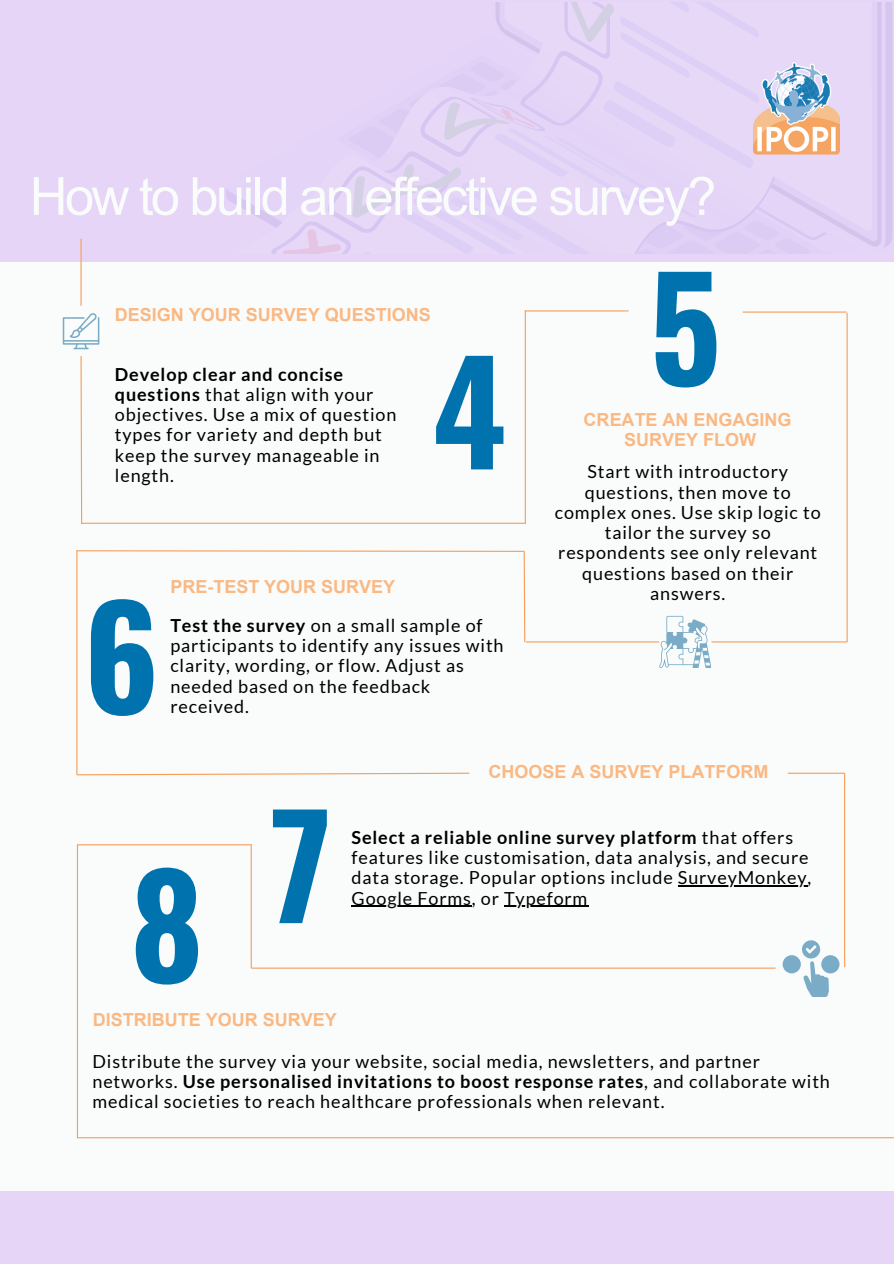
<style>
.page{position:relative;width:894px;height:1264px;background:#fff}
.page>*{position:absolute;margin:0;border:0;box-sizing:border-box;transform-origin:0 0}
.t1{font:700 140.1px "Oswald";color:#0073ae}
.t2{font:52.5px "Arial";letter-spacing:-.05em;color:#f9fcfb}
.t3{font:18px/20.2px "Lato";letter-spacing:.045em;color:#000}
.t4{font:700 18px/20.2px "Arial";color:#fbb883;text-align:center}
.s1{font-weight:700}
</style>
<div class="page">
<div style="left:0;top:0;width:893px;height:1263px;background:#f9fcfb"></div>
<div style="left:0;top:0;width:893px;height:262px;background:#e6d5f7"></div>
<div style="left:0;top:1191px;width:893px;height:72px;background:#e6d5f7"></div>
<svg style="left:80px;top:356px;width:3px;height:166px"></svg>
<hr style="left:81px;top:522px;width:444px;height:2px;background:#f89d57">
<hr style="left:524px;top:310px;width:1px;height:214px;background:#f89d57">
<hr style="left:524px;top:310px;width:104px;height:1px;background:#f89d57">
<hr style="left:742px;top:311px;width:104px;height:1px;background:#f89d57">
<hr style="left:846px;top:312px;width:1px;height:330px;background:#f89d57">
<hr style="left:525px;top:641px;width:134px;height:1px;background:#f89d57">
<svg style="left:77px;top:550px;width:448px;height:93px"></svg>
<hr style="left:711px;top:641px;width:135px;height:1px;background:#f89d57">
<hr style="left:80px;top:239px;width:2px;height:67px;background:#f89d57">
<hr style="left:76px;top:550px;width:1px;height:224px;background:#f89d57">
<svg style="left:76px;top:772px;width:394px;height:4px"></svg>
<hr style="left:787px;top:772px;width:57px;height:1px;background:#f89d57">
<hr style="left:843px;top:773px;width:2px;height:194px;background:#f89d57">
<hr style="left:251px;top:967px;width:524px;height:1px;background:#f89d57">
<hr style="left:250px;top:844px;width:2px;height:124px;background:#f89d57">
<hr style="left:77px;top:844px;width:175px;height:1px;background:#f89d57">
<hr style="left:77px;top:844px;width:1px;height:294px;background:#f89d57">
<hr style="left:77px;top:1137px;width:816px;height:1px;background:#f89d57">
<svg style="left:80px;top:3px;width:812px;height:250px"></svg>
<svg style="left:63px;top:313px;width:36px;height:36px"></svg>
<svg style="left:659px;top:616px;width:51px;height:51px"></svg>
<svg style="left:782px;top:940px;width:57px;height:56px"></svg>
<hr style="left:677px;top:885px;width:130px;height:1px;background:#000">
<hr style="left:351px;top:905px;width:120px;height:1px;background:#000">
<hr style="left:504px;top:905px;width:84px;height:1px;background:#000">
<h3 class="t2" style="left:30px;top:167px;width:688px">How to build an effective survey?</h3>
<h1 class="t4" style="left:115px;top:305px;width:317px">DESIGN YOUR SURVEY QUESTIONS</h1>
<p class="t3" style="left:115px;top:363px;width:283px"><span class="s1">Develop clear and concise questions</span> that align with your objectives. Use a mix of question types for variety and depth but keep the survey manageable in length.</p>
<h2 class="t4" style="left:170px;top:576px;width:226px">PRE-TEST YOUR SURVEY</h2>
<p class="t1" style="left:432px;top:302px;width:75px">4</p>
<h3 class="t1" style="left:84px;top:547px;width:77px">6</h3>
<p class="t3" style="left:170px;top:614px;width:334px"><span class="s1">Test the survey</span> on a small sample of participants to identify any issues with clarity, wording, or flow. Adjust as needed based on the feedback received.</p>
<p class="t1" style="left:649px;top:218px;width:73px">5</p>
<h3 class="t4" style="left:583px;top:409px;width:209px">CREATE AN ENGAGING<br>SURVEY FLOW</h3>
<h2 class="t3" style="left:554px;top:461px;width:267px;text-align:center">Start with introductory questions, then move to complex ones. Use skip logic to tailor the survey so respondents see only relevant questions based on their answers.</h2>
<h2 class="t1" style="left:130px;top:815px;width:75px">8</h2>
<h2 class="t1" style="left:270px;top:756px;width:63px">7</h2>
<h3 class="t4" style="left:93px;top:1009px;width:245px">DISTRIBUTE YOUR SURVEY</h3>
<p class="t4" style="left:488px;top:761px;width:281px">CHOOSE A SURVEY PLATFORM</p>
<p class="t3" style="left:351px;top:826px;width:461px"><span class="s1">Select a reliable online survey platform</span> that offers features like customisation, data analysis, and secure data storage. Popular options include SurveyMonkey,</p>
<p class="t3" style="left:351px;top:887px;width:237px">Google Forms, or Typeform</p>
<h2 class="t3" style="left:92px;top:1050px;width:738px">Distribute the survey via your website, social media, newsletters, and partner networks. <span class="s1">Use personalised invitations to boost response rates</span>, and collaborate with medical societies to reach healthcare professionals when relevant.</h2>
</div>
